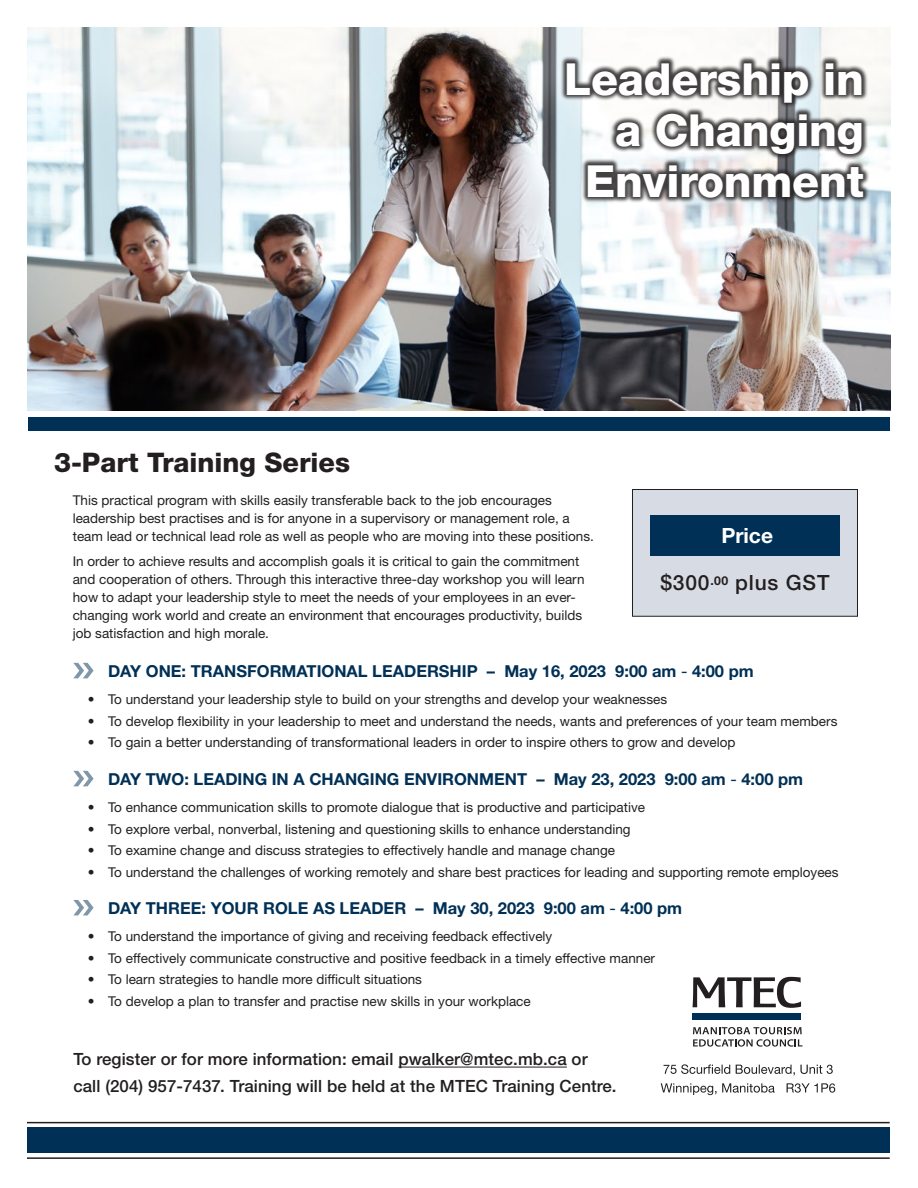
<style>
.page{position:relative;width:918px;height:1188px;background:#fff}
.page>*{position:absolute;margin:0;border:0;box-sizing:border-box;transform-origin:0 0}
.t1{font:800 44.25px "Helvetica Neue LT Std";letter-spacing:-.005em;color:#fff}
.t2{font:800 27px "Helvetica Neue LT Std";color:#231f20}
.t3{font:500 21px "Helvetica Neue LT Std";letter-spacing:.035em;color:#231f20}
.t4{font:700 21px "Helvetica Neue LT Std";color:#fff}
.t5{font:500 16.8px/26.8px "Helvetica Neue LT Std";letter-spacing:.005em;color:#231f20}
.t6{font:700 16.5px "Helvetica Neue LT Std";color:#003056}
.t7{font:13.5px/18px "Helvetica Neue LT Std";color:#231f20}
.s1{font-weight:400}
</style>
<div class="page">
<img style="left:27px;top:27px;width:864px;height:384px">
<div style="left:27px;top:1128px;width:863px;height:25px;background:#003056"></div>
<hr style="left:27px;top:1122px;width:863px;height:1px;background:#231f20">
<hr style="left:27px;top:1157px;width:863px;height:2px;background:#231f20">
<svg style="left:693px;top:1027px;width:109px;height:20px"></svg>
<div style="left:693px;top:1014px;width:108px;height:6px;background:#003056"></div>
<svg style="left:693px;top:977px;width:108px;height:31px"></svg>
<svg style="left:661px;top:1083px;width:174px;height:12px"></svg>
<svg style="left:664px;top:1064px;width:169px;height:12px"></svg>
<hr style="left:398px;top:1067px;width:169px;height:1px;background:#231f20">
<div style="left:29px;top:417px;width:861px;height:13px;background:#003056"></div>
<svg style="left:73px;top:663px;width:21px;height:15px"></svg>
<svg style="left:73px;top:771px;width:21px;height:15px"></svg>
<div style="left:560px;top:56px;width:310px;height:148px;background:#231f20;opacity:.85"></div>
<div style="left:632px;top:490px;width:225px;height:126px;background:#d7dce4"></div>
<div style="left:632px;top:489px;width:226px;height:128px;border:1px solid #231f20"></div>
<div style="left:650px;top:515px;width:189px;height:40px;background:#003056"></div>
<svg style="left:73px;top:900px;width:21px;height:15px"></svg>
<p class="t2" style="left:54px;top:446px;width:298px">3-Part Training Series</p>
<p class="t1" style="left:564px;top:53px;width:301px">Leadership in</p>
<p class="t1" style="left:615px;top:104px;width:250px">a Changing</p>
<p class="t1" style="left:585px;top:155px;width:280px">Environment</p>
<p class="t7" style="left:73px;top:491px;width:523px">This practical program with skills easily transferable back to the job encourages leadership best practises and is for anyone in a supervisory or management role, a team lead or technical lead role as well as people who are moving into these positions.</p>
<p class="t7" style="left:73px;top:552px;width:513px">In order to achieve results and accomplish goals it is critical to gain the commitment and cooperation of others. Through this interactive three-day workshop you will learn how to adapt your leadership style to meet the needs of your employees in an ever&shy;changing work world and create an environment that encourages productivity, builds job satisfaction and high morale.</p>
<p class="t4" style="left:721px;top:522px;width:53px">Price</p>
<p class="t3" style="left:661px;top:570px;width:170px">$300<sup>.00</sup> plus GST</p>
<p class="t6" style="left:108px;top:661px;width:647px">DAY ONE: TRANSFORMATIONAL LEADERSHIP – May 16, 2023 9:00 am <span class="s1">-</span> 4:00 pm</p>
<p class="t7" style="left:88px;top:690px;width:581px">• To understand your leadership style to build on your strengths and develop your weaknesses</p>
<p class="t7" style="left:88px;top:712px;width:751px">• To develop flexibility in your leadership to meet and understand the needs, wants and preferences of your team members</p>
<p class="t7" style="left:88px;top:733px;width:649px">• To gain a better understanding of transformational leaders in order to inspire others to grow and develop</p>
<p class="t6" style="left:108px;top:769px;width:697px">DAY TWO: LEADING IN A CHANGING ENVIRONMENT – May 23, 2023 9:00 am <span class="s1">-</span> 4:00 pm</p>
<p class="t7" style="left:88px;top:798px;width:559px">• To enhance communication skills to promote dialogue that is productive and participative</p>
<p class="t7" style="left:88px;top:820px;width:544px">• To explore verbal, nonverbal, listening and questioning skills to enhance understanding</p>
<p class="t7" style="left:88px;top:841px;width:529px">• To examine change and discuss strategies to effectively handle and manage change</p>
<p class="t7" style="left:88px;top:863px;width:752px">• To understand the challenges of working remotely and share best practices for leading and supporting remote employees</p>
<p class="t6" style="left:108px;top:898px;width:576px">DAY THREE: YOUR ROLE AS LEADER – May 30, 2023 9:00 am <span class="s1">-</span> 4:00 pm</p>
<p class="t7" style="left:88px;top:927px;width:466px">• To understand the importance of giving and receiving feedback effectively</p>
<p class="t7" style="left:88px;top:949px;width:569px">• To effectively communicate constructive and positive feedback in a timely effective manner</p>
<p class="t7" style="left:88px;top:970px;width:336px">• To learn strategies to handle more difficult situations</p>
<p class="t7" style="left:88px;top:992px;width:445px">• To develop a plan to transfer and practise new skills in your workplace</p>
<p class="t5" style="left:73px;top:1046px;width:545px">To register or for more information: email pwalker@mtec.mb.ca or call (204) 957-7437. Training will be held at the MTEC Training Centre.</p>
</div>
